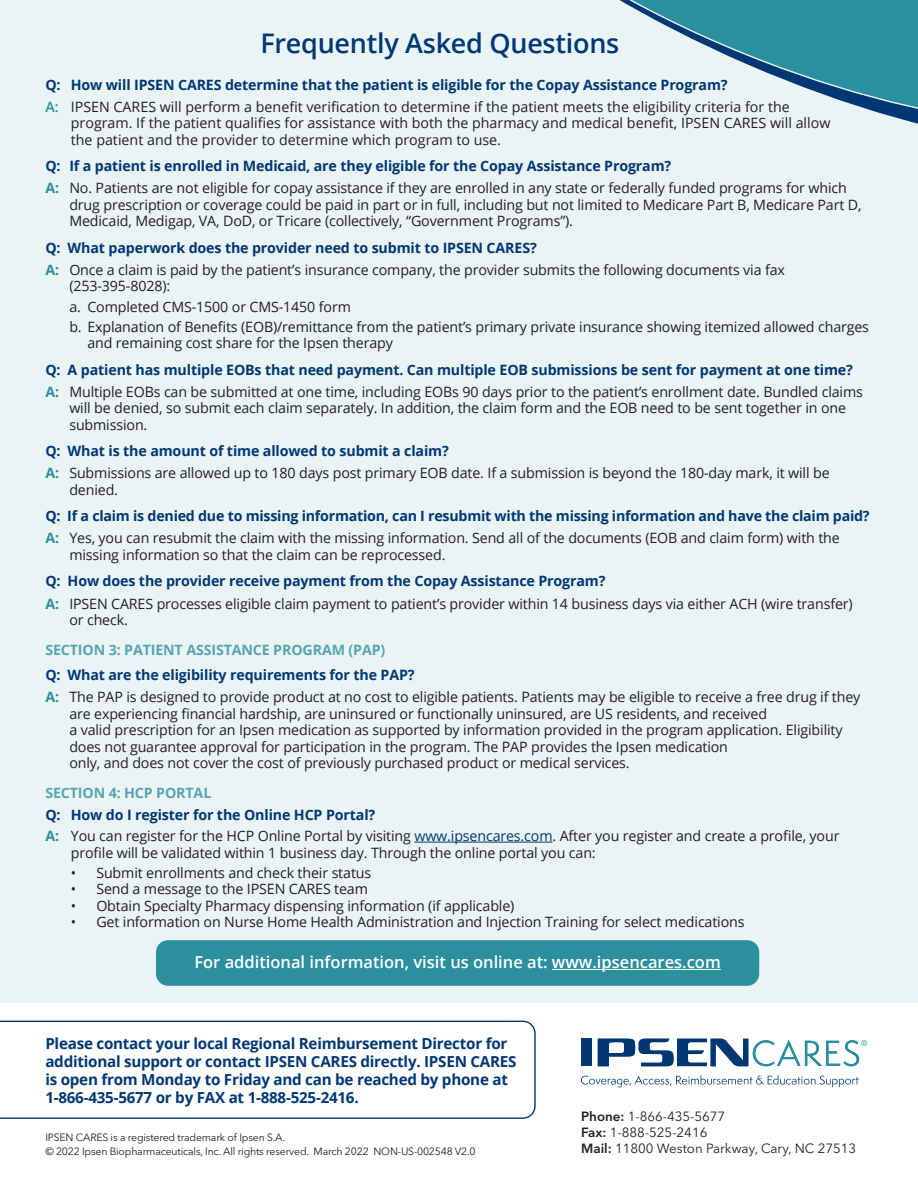
<style>
.page{position:relative;width:918px;height:1188px;background:#fff}
.page>*{position:absolute;margin:0;border:0;box-sizing:border-box;transform-origin:0 0}
.BODY{font:600 27px "Open Sans";letter-spacing:-.01em;color:#013874}
.HEADS{font:600 16.5px "Open Sans";color:#fff}
.HEADS-2{font:700 15.15px/18px "Open Sans";letter-spacing:-.015em;color:#013874}
.HEADS-3{font:14.25px/16.5px "Open Sans";letter-spacing:-.01em;color:#231f20}
.HEADS-4{font:700 14.25px "Open Sans";letter-spacing:-.01em;color:#013874}
.BODY-2{font:700 14.25px "Open Sans";letter-spacing:-.01em;color:#56a5b1}
.Body_Copy-Helv_Neu_L{font:13.35px "Avenir Next Cyr";color:#231f20}
.t1{font:10.5px "Avenir Next Cyr";letter-spacing:-.02em;color:#231f20}
.s1{font-weight:600;color:#2a8f9e}
.s2{font-weight:700;color:#2a8f9e}
.s3{color:#013874}
.s4{font-weight:600}
</style>
<div class="page">
<svg style="left:0;top:1021px;width:536px;height:98px"></svg>
<div style="left:0;top:0;width:918px;height:1003px;background:#eaf4f5"></div>
<div style="left:581px;top:1039px;width:11px;height:27px;background:#013874"></div>
<svg style="left:581px;top:1075px;width:278px;height:12px"></svg>
<svg style="left:598px;top:1039px;width:269px;height:27px"></svg>
<hr style="left:414px;top:842px;width:139px;height:1px;background:#013874">
<div style="left:156px;top:940px;width:603px;height:46px;background:#2b8f9e;border-radius:12px"></div>
<hr style="left:552px;top:969px;width:169px;height:1px;background:#fff">
<svg style="left:619px;top:0;width:299px;height:124px;fill:#2a8f9e"></svg>
<p class="BODY" style="left:260px;top:24px;width:360px">Frequently Asked Questions</p>
<p class="HEADS-4" style="left:45px;top:74px;width:684px">Q: How will IPSEN CARES determine that the patient is eligible for the Copay Assistance Program?</p>
<p class="HEADS-3" style="left:71px;top:98px;width:761px;text-indent:-26px"><span class="s1">A:</span> IPSEN CARES will perform a benefit verification to determine if the patient meets the eligibility criteria for the program. If the patient qualifies for assistance with both the pharmacy and medical benefit, IPSEN CARES will allow the patient and the provider to determine which program to use.</p>
<p class="HEADS-4" style="left:45px;top:156px;width:628px">Q: If a patient is enrolled in Medicaid, are they eligible for the Copay Assistance Program?</p>
<p class="HEADS-3" style="left:69px;top:180px;width:794px;text-indent:-24px"><span class="s2">A:</span> No. Patients are not eligible for copay assistance if they are enrolled in any state or federally funded programs for which drug prescription or coverage could be paid in part or in full, including but not limited to Medicare Part B, Medicare Part D,<br>Medicaid, Medigap, VA, DoD, or Tricare (collectively, “Government Programs”).</p>
<p class="HEADS-4" style="left:45px;top:238px;width:493px">Q: What paperwork does the provider need to submit to IPSEN CARES?</p>
<p class="HEADS-3" style="left:69px;top:261px;width:717px;text-indent:-24px"><span class="s2">A:</span> Once a claim is paid by the patient’s insurance company, the provider submits the following documents via fax (253-395-8028):</p>
<p class="HEADS-3" style="left:69px;top:298px;width:283px">a. Completed CMS-1500 or CMS-1450 form</p>
<p class="HEADS-3" style="left:87px;top:318px;width:783px;text-indent:-18px">b. Explanation of Benefits (EOB)/remittance from the patient’s primary private insurance showing itemized allowed charges and remaining cost share for the Ipsen therapy</p>
<p class="HEADS-4" style="left:45px;top:359px;width:809px">Q: A patient has multiple EOBs that need payment. Can multiple EOB submissions be sent for payment at one time?</p>
<p class="HEADS-3" style="left:69px;top:383px;width:795px;text-indent:-24px"><span class="s2">A:</span> Multiple EOBs can be submitted at one time, including EOBs 90 days prior to the patient’s enrollment date. Bundled claims will be denied, so submit each claim separately. In addition, the claim form and the EOB need to be sent together in one submission.</p>
<p class="HEADS-4" style="left:45px;top:441px;width:405px">Q: What is the amount of time allowed to submit a claim?</p>
<p class="HEADS-3" style="left:69px;top:465px;width:762px;text-indent:-24px"><span class="s2">A:</span> Submissions are allowed up to 180 days post primary EOB date. If a submission is beyond the 180-day mark, it will be denied.</p>
<p class="HEADS-4" style="left:45px;top:506px;width:826px">Q: If a claim is denied due to missing information, can I resubmit with the missing information and have the claim paid?</p>
<p class="HEADS-3" style="left:69px;top:530px;width:772px;text-indent:-24px"><span class="s2">A:</span> Yes, you can resubmit the claim with the missing information. Send all of the documents (EOB and claim form) with the missing information so that the claim can be reprocessed.</p>
<p class="HEADS-4" style="left:45px;top:571px;width:562px">Q: How does the provider receive payment from the Copay Assistance Program?</p>
<p class="HEADS-3" style="left:69px;top:595px;width:785px;text-indent:-24px"><span class="s2">A:</span> IPSEN CARES processes eligible claim payment to patient’s provider within 14 business days via either ACH (wire transfer) or check.</p>
<p class="BODY-2" style="left:45px;top:640px;width:342px">SECTION 3: PATIENT ASSISTANCE PROGRAM (PAP)</p>
<p class="HEADS-4" style="left:45px;top:665px;width:371px">Q: What are the eligibility requirements for the PAP?</p>
<p class="HEADS-3" style="left:69px;top:688px;width:793px;text-indent:-24px"><span class="s2">A:</span> The PAP is designed to provide product at no cost to eligible patients. Patients may be eligible to receive a free drug if they are experiencing financial hardship, are uninsured or functionally uninsured, are US residents, and received<br>a valid prescription for an Ipsen medication as supported by information provided in the program application. Eligibility does not guarantee approval for participation in the program. The PAP provides the Ipsen medication<br>only, and does not cover the cost of previously purchased product or medical services.</p>
<p class="BODY-2" style="left:45px;top:783px;width:168px">SECTION 4: HCP PORTAL</p>
<p class="HEADS-4" style="left:45px;top:805px;width:331px">Q: How do I register for the Online HCP Portal?</p>
<p class="HEADS-3" style="left:71px;top:827px;width:770px;text-indent:-26px"><span class="s2">A:</span> You can register for the HCP Online Portal by visiting <span class="s3">www.ipsencares.com</span>. After you register and create a profile, your profile will be validated within 1 business day. Through the online portal you can:</p>
<p class="HEADS-3" style="left:71px;top:864px;width:302px">• Submit enrollments and check their status</p>
<p class="HEADS-3" style="left:71px;top:880px;width:299px">• Send a message to the IPSEN CARES team</p>
<p class="HEADS-3" style="left:71px;top:897px;width:445px">• Obtain Specialty Pharmacy dispensing information (if applicable)</p>
<p class="HEADS-3" style="left:71px;top:913px;width:675px">• Get information on Nurse Home Health Administration and Injection Training for select medications</p>
<p class="HEADS" style="left:194px;top:951px;width:528px">For additional information, visit us online at: www.ipsencares.com</p>
<p class="HEADS-2" style="left:45px;top:1035px;width:473px">Please contact your local Regional Reimbursement Director for additional support or contact IPSEN CARES directly. IPSEN CARES is open from Monday to Friday and can be reached by phone at 1-866-435-5677 or by FAX at 1-888-525-2416.</p>
<p class="t1" style="left:45px;top:1131px;width:241px">IPSEN CARES is a registered trademark of Ipsen S.A.</p>
<p class="t1" style="left:45px;top:1145px;width:432px">© 2022 Ipsen Biopharmaceuticals, Inc. All rights reserved. March 2022 NON-US-002548 V2.0</p>
<p class="Body_Copy-Helv_Neu_L" style="left:581px;top:1109px;width:146px"><span class="s4">Phone:</span> 1-866-435-5677</p>
<p class="Body_Copy-Helv_Neu_L" style="left:581px;top:1125px;width:128px"><span class="s4">Fax:</span> 1-888-525-2416</p>
<p class="Body_Copy-Helv_Neu_L" style="left:581px;top:1141px;width:277px"><span class="s4">Mail:</span> 11800 Weston Parkway, Cary, NC 27513</p>
</div>
